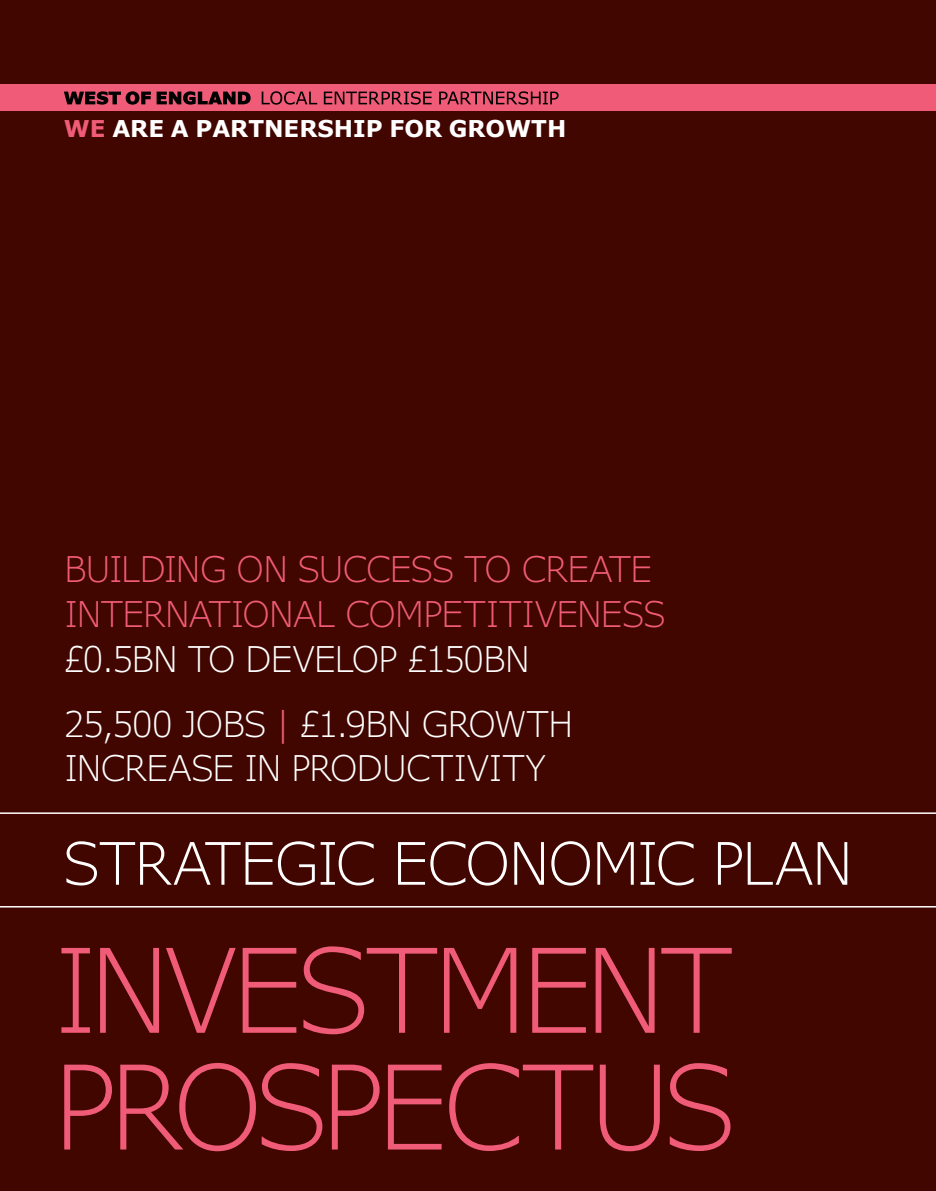
<style>
.page{position:relative;width:936px;height:1191px;background:#fff}
.page>*{position:absolute;margin:0;border:0;box-sizing:border-box;transform-origin:0 0}
.t1{font:300 116.7px/116.7px "Verdana Pro";letter-spacing:-.05em;color:#f05b78}
.t2{font:300 58.65px "Verdana Pro";letter-spacing:-.025em;color:#fff}
.t3{font:300 35.55px/65.1px "Verdana Pro";letter-spacing:-.01em;color:#fff}
.t4{font:300 35.55px/44.5px "Verdana Pro";letter-spacing:-.01em;color:#f05b78}
.t5{font:700 23.1px "Verdana";color:#fff}
.s1{color:#f05b78}
</style>
<div class="page">
<div style="left:0;top:0;width:935px;height:1191px;background:#410600"></div>
<div style="left:0;top:85px;width:935px;height:26px;background:#f05b78"></div>
<svg style="left:64px;top:91px;width:494px;height:14px"></svg>
<hr style="left:0;top:906px;width:935px;height:1px;background:#fff">
<hr style="left:0;top:812px;width:935px;height:2px;background:#fff">
<p class="t5" style="left:64px;top:114px;width:504px"><span class="s1">WE</span> ARE A PARTNERSHIP FOR GROWTH</p>
<p class="t4" style="left:65px;top:548px;width:602px">BUILDING ON SUCCESS TO CREATE<br>INTERNATIONAL COMPETITIVENESS</p>
<p class="t3" style="left:65px;top:626px;width:510px">£0.5BN TO DEVELOP £150BN<br>25,500 JOBS <span class="s1">|</span> £1.9BN GROWTH</p>
<p class="t3" style="left:65px;top:736px;width:21px">INCRE</p>
<p class="t3" style="left:168px;top:736px;width:145px">ASEINPRODUCTIVIT</p>
<p class="t3" style="left:526px;top:736px;width:21px">Y</p>
<h2 class="t2" style="left:64px;top:826px;width:37px">STR</h2>
<h2 class="t2" style="left:173px;top:826px;width:258px">ATEGIC ECONOMIC</h2>
<h2 class="t2" style="left:712px;top:826px;width:131px">PLAN</h2>
<h1 class="t1" style="left:53px;top:933px;width:684px">INVESTMENT<br>PROSPECTUS</h1>
</div>
